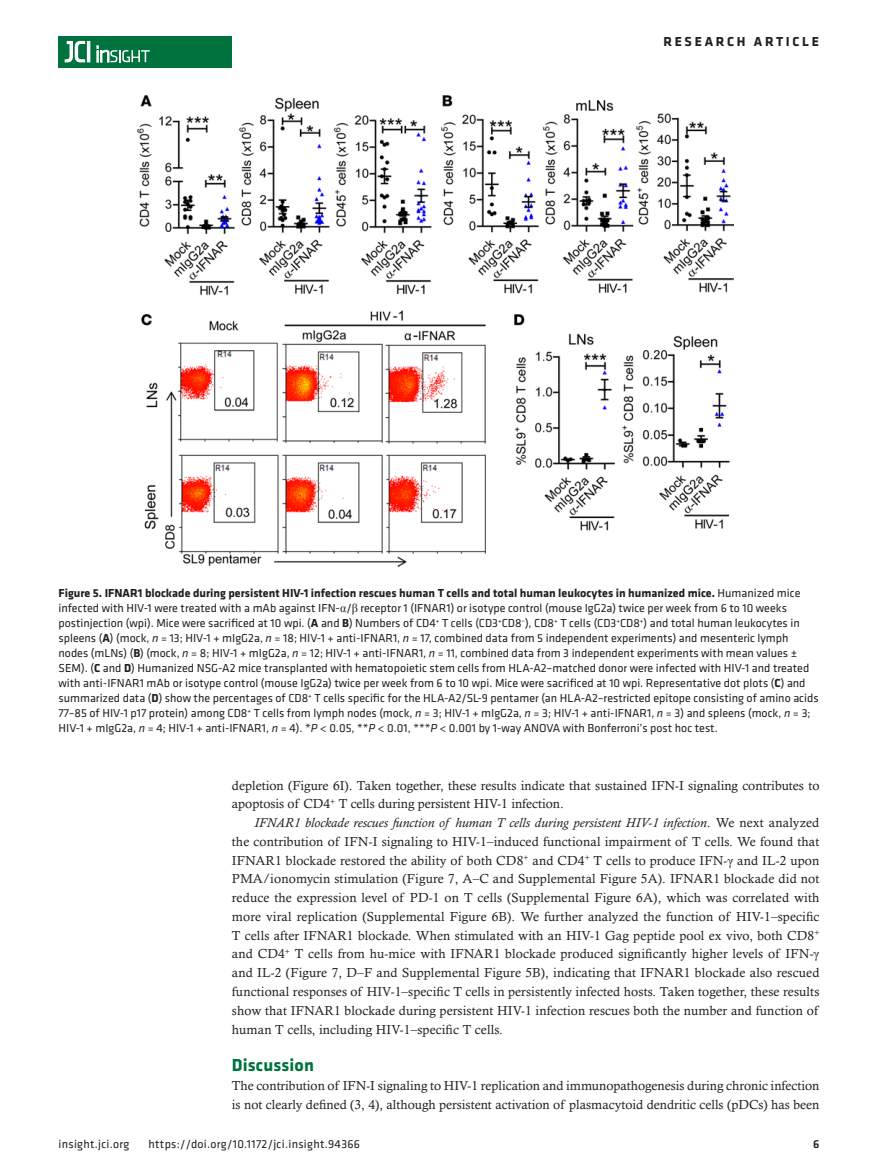
<style>
.page{position:relative;width:878px;height:1175px;background:#fff}
.page>*{position:absolute;margin:0;border:0;box-sizing:border-box;transform-origin:0 0}
.t1{font:700 18px "Klavika";letter-spacing:.01em;color:#00723e}
.t2{font:700 13.5px "Klavika Basic";letter-spacing:.2em;color:#231f20}
.t3{font:13.2px/18.8px "Calisto MT Std";color:#231f20}
.t4{font:12px/15px "Klavika Basic";color:#231f20}
.t5{font:12px "Klavika Basic";letter-spacing:.025em;color:#231f20}
.t6{font:500 12px "Klavika Basic";color:#231f20}
.s1{font-weight:700}
.s2{font-family:"Times New Roman"}
.s3{font-style:italic}
</style>
<div class="page">
<div style="left:59px;top:36px;width:173px;height:31px;background:#00723e"></div>
<hr style="left:87px;top:41px;width:3px;height:21px;background:#fff">
<svg style="left:64px;top:41px;width:21px;height:22px"></svg>
<svg style="left:97px;top:46px;width:53px;height:16px"></svg>
<img style="left:137px;top:96px;width:596px;height:471px">
<p class="t2" style="left:663px;top:32px;width:157px">RESEARCH ARTICLE</p>
<p class="t4" style="left:58px;top:584px;width:761px"><span class="s1">Figure 5. IFNAR1 blockade during persistent HIV-1 infection rescues human T cells and total human leukocytes in humanized mice.</span> Humanized mice infected with HIV-1 were treated with a mAb against IFN-<span class="s2">α</span>/<span class="s2">β</span> receptor 1 (IFNAR1) or isotype control (mouse IgG2a) twice per week from 6 to 10 weeks postinjection (wpi). Mice were sacrificed at 10 wpi. (<span class="s1">A</span> and <span class="s1">B</span>) Numbers of CD4<sup>+</sup> T cells (CD3<sup>+</sup>CD8<sup>–</sup>), CD8<sup>+</sup> T cells (CD3<sup>+</sup>CD8<sup>+</sup>) and total human leukocytes in spleens (<span class="s1">A</span>) (mock, <span class="s3">n</span> = 13; HIV-1 + mIgG2a, <span class="s3">n</span> = 18; HIV-1 + anti-IFNAR1, <span class="s3">n</span> = 17, combined data from 5 independent experiments) and mesenteric lymph nodes (mLNs) (<span class="s1">B</span>) (mock, <span class="s3">n</span> = 8; HIV-1 + mIgG2a, <span class="s3">n</span> = 12; HIV-1 + anti-IFNAR1, <span class="s3">n</span> = 11, combined data from 3 independent experiments with mean values ± SEM). (<span class="s1">C</span> and <span class="s1">D</span>) Humanized NSG-A2 mice transplanted with hematopoietic stem cells from HLA-A2–matched donor were infected with HIV-1 and treated with anti-IFNAR1 mAb or isotype control (mouse IgG2a) twice per week from 6 to 10 wpi. Mice were sacrificed at 10 wpi. Representative dot plots (<span class="s1">C</span>) and summarized data (<span class="s1">D</span>) show the percentages of CD8<sup>+</sup> T cells specific for the HLA-A2/SL-9 pentamer (an HLA-A2–restricted epitope consisting of amino acids 77–85 of HIV-1 p17 protein) among CD8<sup>+</sup> T cells from lymph nodes (mock, <span class="s3">n</span> = 3; HIV-1 + mIgG2a, <span class="s3">n</span> = 3; HIV-1 + anti-IFNAR1, <span class="s3">n</span> = 3) and spleens (mock, <span class="s3">n</span> = 3; HIV-1 + mIgG2a, <span class="s3">n</span> = 4; HIV-1 + anti-IFNAR1, <span class="s3">n</span> = 4). *<span class="s3">P</span> &lt; 0.05, **<span class="s3">P</span> &lt; 0.01, ***<span class="s3">P</span> &lt; 0.001 by 1-way ANOVA with Bonferroni’s post hoc test.</p>
<p class="t3" style="left:232px;top:775px;width:589px">depletion (Figure 6I). Taken together, these results indicate that sustained IFN-I signaling contributes to apoptosis of CD4<sup>+</sup> T cells during persistent HIV-1 infection.</p>
<p class="t3" style="left:232px;top:813px;width:589px;text-align:justify;text-indent:23px"><span class="s3">IFNAR1 blockade rescues function of human T cells during persistent HIV-1 infection</span>. We next analyzed the contribution of IFN-I signaling to HIV-1–induced functional impairment of T cells. We found that IFNAR1 blockade restored the ability of both CD8<sup>+</sup> and CD4<sup>+</sup> T cells to produce IFN-<span class="s2">γ</span> and IL-2 upon PMA/ionomycin stimulation (Figure 7, A–C and Supplemental Figure 5A). IFNAR1 blockade did not reduce the expression level of PD-1 on T cells (Supplemental Figure 6A), which was correlated with more viral replication (Supplemental Figure 6B). We further analyzed the function of HIV-1–specific T cells after IFNAR1 blockade. When stimulated with an HIV-1 Gag peptide pool ex vivo, both CD8<sup>+ </sup>and CD4<sup>+</sup> T cells from hu-mice with IFNAR1 blockade produced significantly higher levels of IFN-<span class="s2">γ </span>and IL-2 (Figure 7, D–F and Supplemental Figure 5B), indicating that IFNAR1 blockade also rescued functional responses of HIV-1–specific T cells in persistently infected hosts. Taken together, these results show that IFNAR1 blockade during persistent HIV-1 infection rescues both the number and function of human T cells, including HIV-1–specific T cells.</p>
<h1 class="t1" style="left:232px;top:1052px;width:84px">Discussion</h1>
<p class="t3" style="left:232px;top:1075px;width:589px">The contribution of IFN-I signaling to HIV-1 replication and immunopathogenesis during chronic infection is not clearly defined (3, 4), although persistent activation of plasmacytoid dendritic cells (pDCs) has been</p>
<p class="t5" style="left:58px;top:1135px;width:72px">insight.jci.org</p>
<p class="t5" style="left:148px;top:1135px;width:213px">https://doi.org/10.1172/jci.insight.94366</p>
<p class="t6" style="left:813px;top:1135px;width:8px">6</p>
</div>
